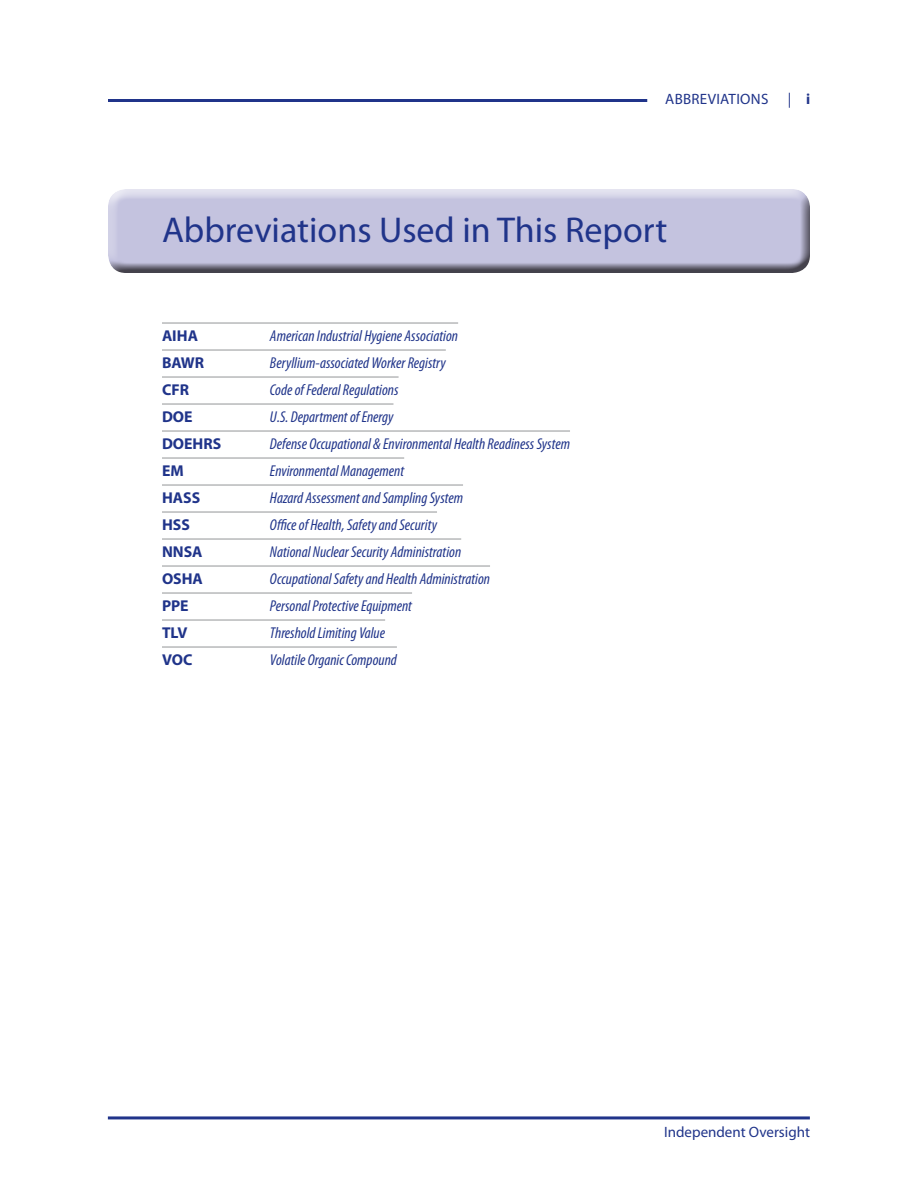
<style>
.page{position:relative;width:918px;height:1188px;background:#fff}
.page>*{position:absolute;margin:0;border:0;box-sizing:border-box;transform-origin:0 0}
.t1{font:36px "Myriad Pro";color:#20348a}
.t2{font:italic condensed 15.75px "Myriad Pro";color:#20348a}
.t3{font:700 15.75px "Myriad Pro";color:#20348a}
.t4{font:15px "Myriad Pro";letter-spacing:.01em;color:#20348a}
.s1{font-weight:700}
</style>
<div class="page">
<hr style="left:108px;top:99px;width:539px;height:3px;background:#20348a">
<hr style="left:108px;top:1116px;width:702px;height:3px;background:#20348a">
<div style="left:106px;top:189px;width:706px;height:86px;background:#231f20;opacity:.75"></div>
<hr style="left:162px;top:323px;width:296px;height:1px;background:#939598">
<hr style="left:162px;top:350px;width:284px;height:1px;background:#939598">
<hr style="left:162px;top:377px;width:237px;height:1px;background:#939598">
<hr style="left:162px;top:404px;width:231px;height:1px;background:#939598">
<hr style="left:162px;top:431px;width:408px;height:1px;background:#939598">
<hr style="left:162px;top:458px;width:242px;height:1px;background:#939598">
<hr style="left:162px;top:485px;width:301px;height:1px;background:#939598">
<hr style="left:162px;top:512px;width:275px;height:1px;background:#939598">
<hr style="left:162px;top:539px;width:299px;height:1px;background:#939598">
<hr style="left:162px;top:566px;width:328px;height:1px;background:#939598">
<hr style="left:162px;top:593px;width:250px;height:1px;background:#939598">
<hr style="left:162px;top:620px;width:223px;height:1px;background:#939598">
<hr style="left:162px;top:647px;width:235px;height:1px;background:#939598">
<p class="t4" style="left:665px;top:90px;width:105px">abbreviations</p>
<p class="t4" style="left:788px;top:90px;width:24px">| <span class="s1">i</span></p>
<h1 class="t1" style="left:162px;top:207px;width:507px">Abbreviations Used in This Report</h1>
<p class="t3" style="left:162px;top:326px;width:38px">AIHA</p>
<p class="t2" style="left:270px;top:327px;width:190px">American Industrial Hygiene Association</p>
<p class="t3" style="left:162px;top:353px;width:44px">BAWR</p>
<p class="t2" style="left:270px;top:354px;width:177px">Beryllium-associated Worker Registry</p>
<p class="t3" style="left:162px;top:380px;width:29px">CFR</p>
<p class="t2" style="left:270px;top:381px;width:130px">Code of Federal Regulations</p>
<p class="t3" style="left:162px;top:407px;width:32px">DOE</p>
<p class="t2" style="left:270px;top:408px;width:125px">U.S. Department of Energy</p>
<p class="t3" style="left:162px;top:434px;width:61px">DOEHRS</p>
<p class="t2" style="left:270px;top:435px;width:302px">Defense Occupational &amp; Environmental Health Readiness System</p>
<p class="t3" style="left:162px;top:461px;width:23px">EM</p>
<p class="t2" style="left:270px;top:462px;width:136px">Environmental Management</p>
<p class="t3" style="left:162px;top:488px;width:40px">HASS</p>
<p class="t2" style="left:270px;top:489px;width:195px">Hazard Assessment and Sampling System</p>
<p class="t3" style="left:162px;top:515px;width:29px">HSS</p>
<p class="t2" style="left:270px;top:516px;width:169px">Office of Health, Safety and Security</p>
<p class="t3" style="left:162px;top:542px;width:42px">NNSA</p>
<p class="t2" style="left:270px;top:543px;width:193px">National Nuclear Security Administration</p>
<p class="t3" style="left:162px;top:569px;width:42px">OSHA</p>
<p class="t2" style="left:270px;top:570px;width:222px">Occupational Safety and Health Administration</p>
<p class="t3" style="left:162px;top:596px;width:28px">PPE</p>
<p class="t2" style="left:270px;top:597px;width:144px">Personal Protective Equipment</p>
<p class="t3" style="left:162px;top:623px;width:27px">TLV</p>
<p class="t2" style="left:270px;top:624px;width:117px">Threshold Limiting Value</p>
<p class="t3" style="left:162px;top:650px;width:32px">VOC</p>
<p class="t2" style="left:270px;top:651px;width:128px">Volatile Organic Compound</p>
<p class="t4" style="left:664px;top:1123px;width:147px">Independent Oversight</p>
</div>
